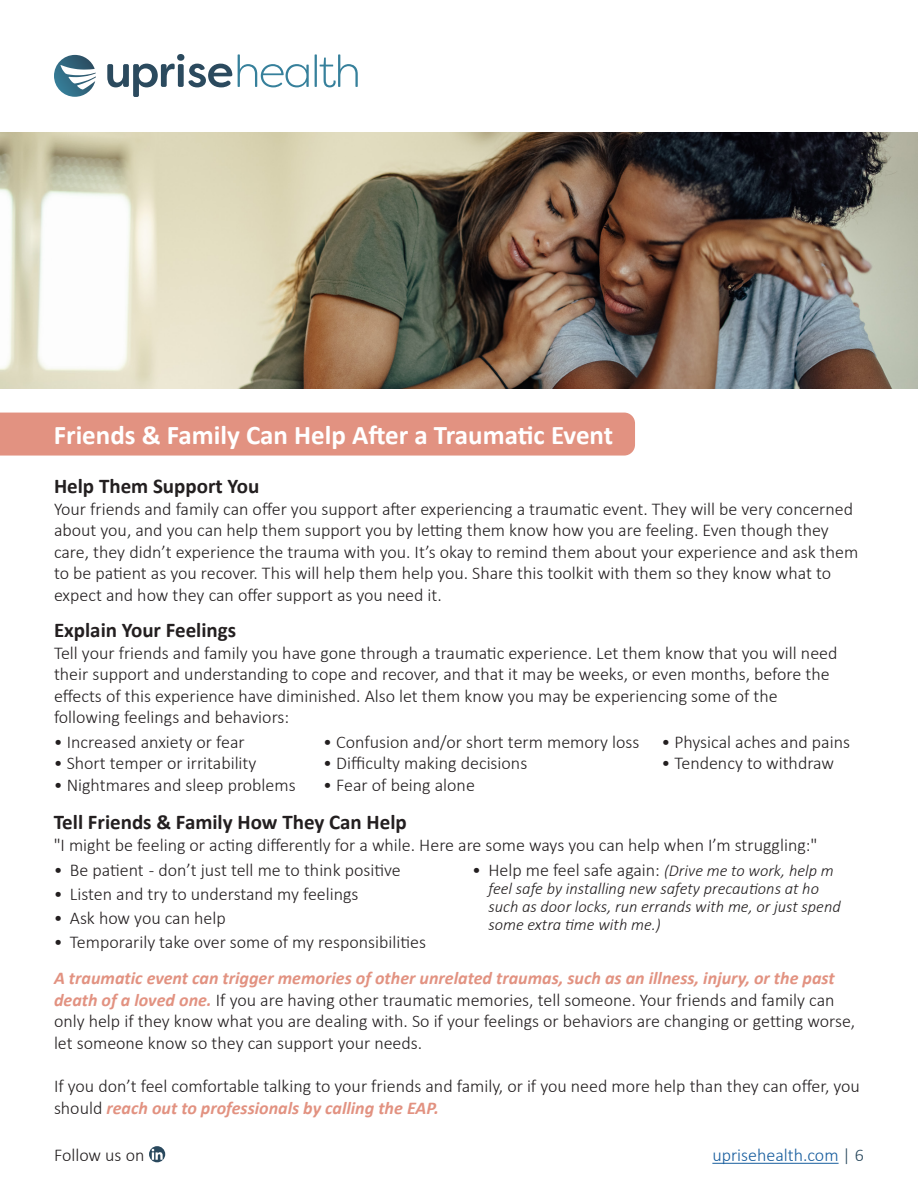
<style>
.page{position:relative;width:918px;height:1188px;background:#fff}
.page>*{position:absolute;margin:0;border:0;box-sizing:border-box;transform-origin:0 0}
.t1{font:700 27px "Calibri";color:#fff}
.t2{font:700 21px "Calibri";color:#231f20}
.t3{font:300 18px/21.6px "Calibri";color:#231f20}
.t4{font:300 18px "Calibri";color:#175d9e}
.t5{font:italic 300 16.5px "Calibri";color:#231f20}
.s1{font-style:italic;font-size:16.5px}
.s2{font-weight:700;font-style:italic;color:#e29281}
.s3{color:#2a495e}
</style>
<div class="page">
<div style="left:0;top:413px;width:635px;height:43px;background:#e29281"></div>
<img style="left:0;top:133px;width:918px;height:256px">
<svg style="left:54px;top:55px;width:42px;height:42px"></svg>
<svg style="left:107px;top:54px;width:125px;height:43px"></svg>
<svg style="left:238px;top:54px;width:71px;height:33px"></svg>
<hr style="left:315px;top:54px;width:2px;height:33px;background:#36809b">
<svg style="left:320px;top:54px;width:38px;height:33px"></svg>
<hr style="left:712px;top:1163px;width:127px;height:1px;background:#175d9e">
<svg style="left:149px;top:1146px;width:16px;height:16px"></svg>
<p class="t1" style="left:54px;top:416px;width:561px">Friends &amp; Family Can Help After a Traumatic Event</p>
<p class="t2" style="left:54px;top:471px;width:207px">Help Them Support You</p>
<p class="t3" style="left:54px;top:498px;width:806px">Your friends and family can offer you support after experiencing a traumatic event. They will be very concerned about you, and you can help them support you by letting them know how you are feeling. Even though they care, they didn’t experience the trauma with you. It’s okay to remind them about your experience and ask them to be patient as you recover. This will help them help you. Share this toolkit with them so they know what to</p>
<p class="t3" style="left:54px;top:584px;width:389px">expect and how they can offer support as you need it.</p>
<p class="t2" style="left:54px;top:615px;width:184px">Explain Your Feelings</p>
<p class="t3" style="left:54px;top:642px;width:785px">Tell your friends and family you have gone through a traumatic experience. Let them know that you will need their support and understanding to cope and recover, and that it may be weeks, or even months, before the effects of this experience have diminished. Also let them know you may be experiencing some of the</p>
<p class="t3" style="left:54px;top:706px;width:237px">following feelings and behaviors:</p>
<p class="t3" style="left:54px;top:731px;width:192px">• Increased anxiety or fear</p>
<p class="t3" style="left:54px;top:752px;width:204px">• Short temper or irritability</p>
<p class="t3" style="left:54px;top:774px;width:244px">• Nightmares and sleep problems</p>
<p class="t3" style="left:323px;top:731px;width:318px">• Confusion and/or short term memory loss</p>
<p class="t3" style="left:323px;top:752px;width:206px">• Difficulty making decisions</p>
<p class="t3" style="left:323px;top:774px;width:153px">• Fear of being alone</p>
<p class="t3" style="left:661px;top:731px;width:190px">• Physical aches and pains</p>
<p class="t3" style="left:661px;top:752px;width:174px">• Tendency to withdraw</p>
<p class="t2" style="left:54px;top:807px;width:355px">Tell Friends &amp; Family How They Can Help</p>
<p class="t3" style="left:54px;top:834px;width:765px">"I might be feeling or acting differently for a while. Here are some ways you can help when I’m struggling:"</p>
<p class="t3" style="left:54px;top:859px;width:349px">• Be patient - don’t just tell me to think positive</p>
<p class="t3" style="left:54px;top:883px;width:306px">• Listen and try to understand my feelings</p>
<p class="t3" style="left:54px;top:907px;width:174px">• Ask how you can help</p>
<p class="t3" style="left:54px;top:931px;width:374px">• Temporarily take over some of my responsibilities</p>
<p class="t3" style="left:472px;top:859px;width:363px">• Help me feel safe again: <span class="s1">(Drive me to work, help m</span></p>
<p class="t5" style="left:488px;top:878px;width:332px">feel safe by installing new safety precautions at ho</p>
<p class="t5" style="left:488px;top:896px;width:354px">such as door locks, run errands with me, or just spend</p>
<p class="t5" style="left:488px;top:914px;width:174px">some extra time with me.)</p>
<p class="t3" style="left:54px;top:967px;width:803px"><span class="s2">A traumatic event can trigger memories of other unrelated traumas, such as an illness, injury, or the past death of a loved one.</span> If you are having other traumatic memories, tell someone. Your friends and family can only help if they know what you are dealing with. So if your feelings or behaviors are changing or getting worse, let someone know so they can support your needs.</p>
<p class="t3" style="left:54px;top:1075px;width:808px">If you don’t feel comfortable talking to your friends and family, or if you need more help than they can offer, you should <span class="s2">reach out to professionals by calling the EAP.</span></p>
<p class="t3" style="left:54px;top:1144px;width:92px">Follow us on</p>
<p class="t4" style="left:712px;top:1144px;width:153px">uprisehealth.com <span class="s3">| 6</span></p>
</div>
